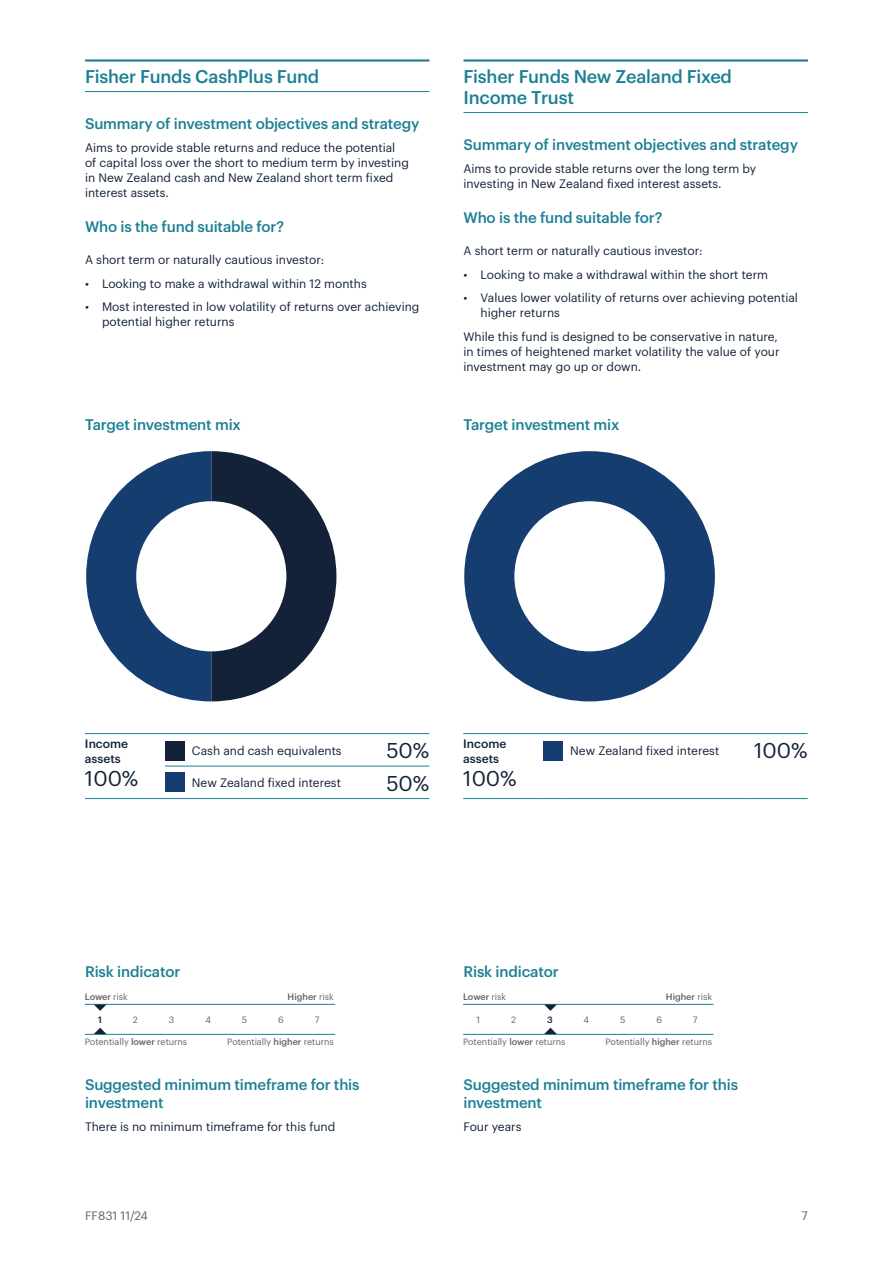
<style>
.page{position:relative;width:893px;height:1263px;background:#fff}
.page>*{position:absolute;margin:0;border:0;box-sizing:border-box;transform-origin:0 0}
.Target_mix_percentages{font:21px "Graphik";letter-spacing:-.005em;color:#132238}
.Body_8pt{font:21px "Graphik";color:#132238}
.Subheader_12pt_-_lined{font:500 18px/21px "Graphik";letter-spacing:-.01em;color:#1c8095}
.Subheader_10pt{font:500 15px/18px "Graphik";letter-spacing:-.01em;color:#1c8095}
.Body_8pt-2{font:12px/15px "Graphik";color:#132238}
.Subheader_10pt-2{font:12px "Graphik";color:#132238}
.Body_8pt-3{font:500 12px/15px "Graphik";color:#132238}
.t1{font:12px "Graphik";color:#636366}
.Risk_indicator_-_lined{font:9px "Graphik";color:#636366}
.Risk_indicator_-_table{font:500 9px "Graphik";color:#636366}
.Numbers{font:9px "Graphik";color:#636366}
.Numbers-2{font:500 9px "Graphik";color:#132238}
.s1{font-weight:400}
.s2{font-weight:500}
</style>
<div class="page">
<svg style="left:86px;top:451px;width:250px;height:250px"></svg>
<svg style="left:464px;top:451px;width:251px;height:250px"></svg>
<hr style="left:85px;top:59px;width:344px;height:3px;background:#1c8095">
<hr style="left:85px;top:91px;width:344px;height:1px;background:#1c8095">
<hr style="left:463px;top:59px;width:345px;height:3px;background:#1c8095">
<hr style="left:463px;top:112px;width:345px;height:1px;background:#1c8095">
<svg style="left:165px;top:766px;width:21px;height:1px"></svg>
<hr style="left:186px;top:766px;width:183px;height:1px;background:#1c8095">
<hr style="left:186px;top:733px;width:183px;height:1px;background:#1c8095">
<hr style="left:369px;top:733px;width:60px;height:1px;background:#1c8095">
<hr style="left:369px;top:766px;width:60px;height:1px;background:#1c8095">
<svg style="left:165px;top:733px;width:21px;height:1px"></svg>
<hr style="left:85px;top:733px;width:80px;height:1px;background:#1c8095">
<svg style="left:165px;top:798px;width:21px;height:1px"></svg>
<hr style="left:186px;top:798px;width:183px;height:1px;background:#1c8095">
<hr style="left:369px;top:798px;width:60px;height:1px;background:#1c8095">
<hr style="left:85px;top:798px;width:80px;height:1px;background:#1c8095">
<div style="left:165px;top:741px;width:20px;height:20px;background:#132238"></div>
<div style="left:165px;top:772px;width:20px;height:20px;background:#163d6f"></div>
<hr style="left:85px;top:1004px;width:250px;height:1px;background:#1c8095">
<hr style="left:85px;top:1034px;width:250px;height:1px;background:#1c8095">
<svg style="left:94px;top:1004px;width:13px;height:7px"></svg>
<svg style="left:94px;top:1028px;width:13px;height:6px"></svg>
<hr style="left:564px;top:733px;width:183px;height:1px;background:#1c8095">
<hr style="left:747px;top:733px;width:61px;height:1px;background:#1c8095">
<svg style="left:543px;top:733px;width:21px;height:1px"></svg>
<hr style="left:463px;top:733px;width:80px;height:1px;background:#1c8095">
<hr style="left:463px;top:798px;width:80px;height:1px;background:#1c8095">
<svg style="left:543px;top:798px;width:21px;height:1px"></svg>
<hr style="left:564px;top:798px;width:183px;height:1px;background:#1c8095">
<hr style="left:747px;top:798px;width:61px;height:1px;background:#1c8095">
<div style="left:543px;top:741px;width:20px;height:20px;background:#163d6f"></div>
<hr style="left:463px;top:1004px;width:250px;height:1px;background:#1c8095">
<hr style="left:463px;top:1034px;width:250px;height:1px;background:#1c8095">
<svg style="left:544px;top:1004px;width:13px;height:7px"></svg>
<svg style="left:544px;top:1028px;width:13px;height:6px"></svg>
<p class="Subheader_12pt_-_lined" style="left:85px;top:64px;width:236px">Fisher Funds CashPlus Fund</p>
<p class="Subheader_10pt" style="left:85px;top:113px;width:336px">Summary of investment objectives and strategy</p>
<p class="Body_8pt-2" style="left:85px;top:139px;width:325px">Aims to provide stable returns and reduce the potential of capital loss over the short to medium term by investing in New Zealand cash and New Zealand short term fixed interest assets.</p>
<p class="Subheader_10pt" style="left:85px;top:217px;width:201px">Who is the fund suitable for?</p>
<p class="Subheader_10pt-2" style="left:85px;top:251px;width:241px">A short term or naturally cautious investor:</p>
<p class="Body_8pt-2" style="left:85px;top:275px;width:283px">• Looking to make a withdrawal within 12 months</p>
<p class="Body_8pt-2" style="left:102px;top:298px;width:319px;text-indent:-17px">• Most interested in low volatility of returns over achieving potential higher returns</p>
<p class="Subheader_12pt_-_lined" style="left:463px;top:64px;width:270px">Fisher Funds New Zealand Fixed<br>Income Trust</p>
<p class="Subheader_10pt" style="left:463px;top:134px;width:336px">Summary of investment objectives and strategy</p>
<p class="Body_8pt-2" style="left:463px;top:160px;width:294px">Aims to provide stable returns over the long term by investing in New Zealand fixed interest assets.</p>
<p class="Subheader_10pt" style="left:463px;top:208px;width:201px">Who is the fund suitable for?</p>
<p class="Subheader_10pt-2" style="left:463px;top:242px;width:241px">A short term or naturally cautious investor:</p>
<p class="Body_8pt-2" style="left:463px;top:266px;width:306px">• Looking to make a withdrawal within the short term</p>
<p class="Body_8pt-2" style="left:480px;top:289px;width:319px;text-indent:-17px">• Values lower volatility of returns over achieving potential higher returns</p>
<p class="Body_8pt-2" style="left:463px;top:328px;width:318px">While this fund is designed to be conservative in nature, in times of heightened market volatility the value of your investment may go up or down.</p>
<p class="Subheader_10pt" style="left:85px;top:414px;width:157px">Target investment mix</p>
<p class="Subheader_10pt" style="left:463px;top:414px;width:157px">Target investment mix</p>
<p class="Body_8pt-3" style="left:85px;top:735px;width:45px">Income assets</p>
<p class="Body_8pt" style="left:85px;top:763px;width:55px">100%</p>
<p class="Body_8pt-2" style="left:192px;top:742px;width:151px">Cash and cash equivalents</p>
<p class="Target_mix_percentages" style="left:386px;top:735px;width:44px">50%</p>
<p class="Body_8pt-2" style="left:192px;top:774px;width:151px">New Zealand fixed interest</p>
<p class="Target_mix_percentages" style="left:386px;top:767px;width:44px">50%</p>
<p class="Body_8pt-3" style="left:463px;top:735px;width:45px">Income assets</p>
<p class="Body_8pt" style="left:463px;top:763px;width:55px">100%</p>
<p class="Body_8pt-2" style="left:570px;top:742px;width:151px">New Zealand fixed interest</p>
<p class="Target_mix_percentages" style="left:754px;top:735px;width:55px">100%</p>
<p class="Subheader_10pt" style="left:85px;top:961px;width:97px">Risk indicator</p>
<p class="Subheader_10pt" style="left:463px;top:961px;width:97px">Risk indicator</p>
<p class="Risk_indicator_-_table" style="left:85px;top:990px;width:45px">Lower <span class="s1">risk</span></p>
<p class="Risk_indicator_-_table" style="left:288px;top:990px;width:48px">Higher <span class="s1">risk</span></p>
<p class="Risk_indicator_-_lined" style="left:85px;top:1035px;width:104px">Potentially <span class="s2">lower</span> returns</p>
<p class="Risk_indicator_-_lined" style="left:227px;top:1035px;width:108px">Potentially <span class="s2">higher</span> returns</p>
<p class="Numbers-2" style="left:98px;top:1013px;width:5px">1</p>
<p class="Numbers" style="left:133px;top:1013px;width:6px">2</p>
<p class="Numbers" style="left:169px;top:1013px;width:7px">3</p>
<p class="Numbers" style="left:205px;top:1013px;width:7px">4</p>
<p class="Numbers" style="left:242px;top:1013px;width:7px">5</p>
<p class="Numbers" style="left:278px;top:1013px;width:7px">6</p>
<p class="Numbers" style="left:315px;top:1013px;width:6px">7</p>
<p class="Risk_indicator_-_table" style="left:463px;top:990px;width:45px">Lower <span class="s1">risk</span></p>
<p class="Risk_indicator_-_table" style="left:666px;top:990px;width:48px">Higher <span class="s1">risk</span></p>
<p class="Risk_indicator_-_lined" style="left:463px;top:1035px;width:104px">Potentially <span class="s2">lower</span> returns</p>
<p class="Risk_indicator_-_lined" style="left:606px;top:1035px;width:108px">Potentially <span class="s2">higher</span> returns</p>
<p class="Numbers" style="left:476px;top:1013px;width:5px">1</p>
<p class="Numbers" style="left:511px;top:1013px;width:6px">2</p>
<p class="Numbers-2" style="left:547px;top:1013px;width:7px">3</p>
<p class="Numbers" style="left:584px;top:1013px;width:7px">4</p>
<p class="Numbers" style="left:620px;top:1013px;width:7px">5</p>
<p class="Numbers" style="left:656px;top:1013px;width:7px">6</p>
<p class="Numbers" style="left:693px;top:1013px;width:6px">7</p>
<p class="Subheader_10pt" style="left:85px;top:1074px;width:276px">Suggested minimum timeframe for this investment</p>
<p class="Body_8pt-2" style="left:85px;top:1118px;width:252px">There is no minimum timeframe for this fund</p>
<p class="Subheader_10pt" style="left:463px;top:1074px;width:276px">Suggested minimum timeframe for this investment</p>
<p class="Body_8pt-2" style="left:463px;top:1118px;width:59px">Four years</p>
<p class="t1" style="left:85px;top:1207px;width:64px">FF831 11/24</p>
<p class="t1" style="left:801px;top:1207px;width:8px">7</p>
</div>
